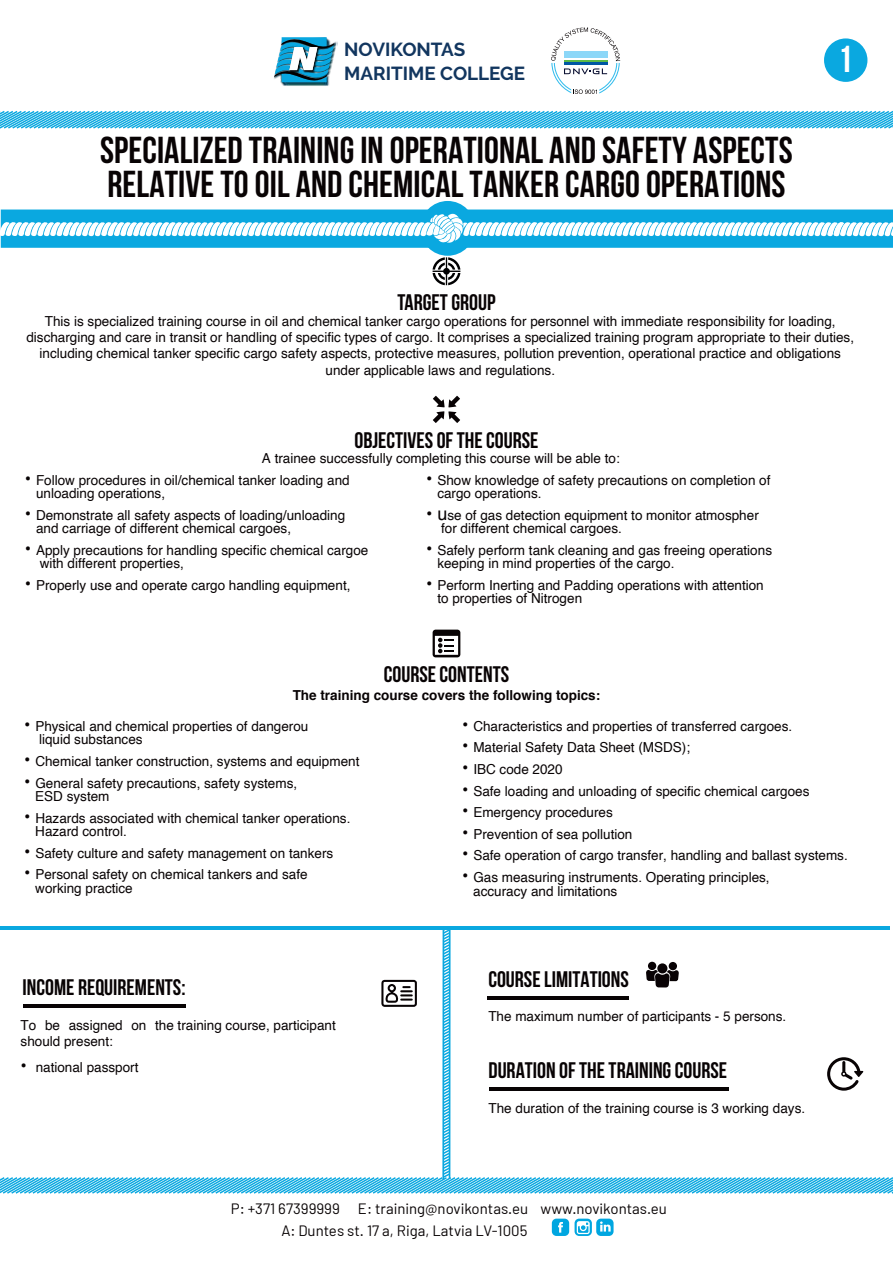
<style>
.page{position:relative;width:893px;height:1263px;background:#fff}
.page>*{position:absolute;margin:0;border:0;box-sizing:border-box;transform-origin:0 0}
.t1{font:700 37.5px/34.5px "Bebas Neue";letter-spacing:.005em;color:#080304}
.t2{font:700 37.5px "Bebas Neue";color:#fff}
.t3{font:700 22.5px "Bebas Neue";color:#080304}
.t4{font:700 18.9px/24.3px "Raleway";color:#12365f}
.t5{font:15px/22.5px "Barlow";color:#080304}
.t6{font:13.8px/13.5px "Helvetica";color:#080304}
.t7{font:700 13.8px "Helvetica";color:#080304}
.s1{font-size:18.3px}
</style>
<div class="page">
<svg style="left:433px;top:257px;width:27px;height:28px"></svg>
<svg style="left:433px;top:396px;width:27px;height:27px"></svg>
<svg style="left:433px;top:630px;width:27px;height:27px"></svg>
<svg style="left:0;top:926px;width:893px;height:268px"></svg>
<div style="left:420px;top:201px;width:55px;height:55px;background:#0aa8e0;border-radius:50%"></div>
<div style="left:1px;top:210px;width:892px;height:38px;background:#0aa8e0"></div>
<svg style="left:0;top:214px;width:893px;height:30px"></svg>
<svg style="left:0;top:111px;width:893px;height:18px;background:#5bc4e9"></svg>
<svg style="left:575px;top:1218px;width:17px;height:18px"></svg>
<svg style="left:577px;top:1221px;width:13px;height:13px"></svg>
<div style="left:552px;top:1218px;width:17px;height:18px;background:#00a6e0;border-radius:5px"></div>
<svg style="left:558px;top:1222px;width:5px;height:10px"></svg>
<div style="left:596px;top:1218px;width:18px;height:18px;background:#00a6e0;border-radius:5px"></div>
<svg style="left:600px;top:1221px;width:11px;height:10px"></svg>
<svg style="left:551px;top:28px;width:69px;height:66px"></svg>
<img style="left:334px;top:41px;width:4px;height:15px">
<svg style="left:274px;top:37px;width:60px;height:49px"></svg>
<div style="left:824px;top:38px;width:43px;height:44px;background:#0aa8e0;border-radius:50%"></div>
<h3 class="t4" style="left:344px;top:37px;width:183px">NOVIKONTAS<br>MARITIME COLLEGE</h3>
<h1 class="t2" style="left:838px;top:39px;width:16px">1</h1>
<h1 class="t1" style="left:100px;top:132px;width:694px">SPECIALIZED TRAINING IN OPERATIONAL AND SAFETY ASPECTS<br>RELATIVE TO OIL AND CHEMICAL TANKER CARGO OPERATIONS</h1>
<h2 class="t3" style="left:397px;top:290px;width:100px">TARGET GROUP</h2>
<p class="t6" style="left:26px;top:314px;width:829px;line-height:16.2px;text-align:center">This is specialized training course in oil and chemical tanker cargo operations for personnel with immediate responsibility for loading, discharging and care in transit or handling of specific types of cargo. It comprises a specialized training program appropriate to their duties, including chemical tanker specific cargo safety aspects, protective measures, pollution prevention, operational practice and obligations under applicable laws and regulations.</p>
<h2 class="t3" style="left:354px;top:428px;width:186px">OBJECTIVES OF THE COURSE</h2>
<p class="t6" style="left:262px;top:452px;width:359px">A trainee successfully completing this course will be able to:</p>
<p class="t6" style="left:36px;top:473px;width:315px;text-indent:-11px"><span class="s1">•</span> Follow procedures in oil/chemical tanker loading and unloading operations,</p>
<p class="t6" style="left:36px;top:508px;width:311px;text-indent:-11px"><span class="s1">•</span> Demonstrate all safety aspects of loading/unloading and carriage of different chemical cargoes,</p>
<p class="t6" style="left:40px;top:544px;width:330px;text-indent:-15px"><span class="s1">•</span> Apply precautions for handling specific chemical cargoe with different properties,</p>
<p class="t6" style="left:25px;top:579px;width:327px"><span class="s1">•</span> Properly use and operate cargo handling equipment,</p>
<p class="t6" style="left:437px;top:473px;width:335px;text-indent:-11px"><span class="s1">•</span> Show knowledge of safety precautions on completion of cargo operations.</p>
<p class="t6" style="left:441px;top:508px;width:319px;text-indent:-15px"><span class="s1">• u</span>se of gas detection equipment to monitor atmospher for different chemical cargoes.</p>
<p class="t6" style="left:437px;top:544px;width:336px;text-indent:-11px"><span class="s1">•</span> Safely perform tank cleaning and gas freeing operations keeping in mind properties of the cargo.</p>
<p class="t6" style="left:437px;top:579px;width:328px;text-indent:-11px"><span class="s1">•</span> Perform Inerting and Padding operations with attention to properties of Nitrogen</p>
<h2 class="t3" style="left:384px;top:662px;width:127px">COURSE CONTENTS</h2>
<p class="t7" style="left:293px;top:683px;width:309px">The training course covers the following topics:</p>
<p class="t6" style="left:39px;top:720px;width:271px;text-indent:-15px"><span class="s1">•</span> Physical and chemical properties of dangerou liquid substances</p>
<p class="t6" style="left:24px;top:755px;width:337px"><span class="s1">•</span> Chemical tanker construction, systems and equipment</p>
<p class="t6" style="left:35px;top:776px;width:263px;text-indent:-11px"><span class="s1">•</span> General safety precautions, safety systems,<br>ESD system</p>
<p class="t6" style="left:35px;top:811px;width:317px;text-indent:-11px"><span class="s1">•</span> Hazards associated with chemical tanker operations.<br>Hazard control.</p>
<p class="t6" style="left:24px;top:846px;width:311px"><span class="s1">•</span> Safety culture and safety management on tankers</p>
<p class="t6" style="left:35px;top:868px;width:274px;text-indent:-11px"><span class="s1">•</span> Personal safety on chemical tankers and safe working practice</p>
<p class="t6" style="left:462px;top:720px;width:332px"><span class="s1">•</span> Characteristics and properties of transferred cargoes.</p>
<p class="t6" style="left:462px;top:741px;width:230px"><span class="s1">•</span> Material Safety Data Sheet (MSDS);</p>
<p class="t6" style="left:462px;top:763px;width:102px"><span class="s1">•</span> IBC code 2020</p>
<p class="t6" style="left:462px;top:784px;width:349px"><span class="s1">•</span> Safe loading and unloading of specific chemical cargoes</p>
<p class="t6" style="left:462px;top:806px;width:152px"><span class="s1">•</span> Emergency procedures</p>
<p class="t6" style="left:462px;top:828px;width:172px"><span class="s1">•</span> Prevention of sea pollution</p>
<p class="t6" style="left:462px;top:849px;width:387px"><span class="s1">•</span> Safe operation of cargo transfer, handling and ballast systems.</p>
<p class="t6" style="left:473px;top:871px;width:298px;text-indent:-11px"><span class="s1">•</span> Gas measuring instruments. Operating principles, accuracy and limitations</p>
<h2 class="t3" style="left:23px;top:975px;width:164px">INCOME REQUIREMENTS:</h2>
<p class="t6" style="left:21px;top:1018px;width:317px;line-height:16.2px">To be assigned on the training course, participant should present:</p>
<p class="t6" style="left:21px;top:1061px;width:119px"><span class="s1">•</span> national passport</p>
<h2 class="t3" style="left:488px;top:967px;width:142px">COURSE LIMITATIONS</h2>
<p class="t6" style="left:488px;top:1010px;width:299px">The maximum number of participants - 5 persons.</p>
<h2 class="t3" style="left:488px;top:1058px;width:240px">DURATION OF THE TRAINING COURSE</h2>
<p class="t6" style="left:488px;top:1101px;width:318px">The duration of the training course is 3 working days.</p>
<p class="t5" style="left:281px;top:1196px;width:387px;text-indent:-51px">P: +371 67399999 E: training@novikontas.eu www.novikontas.eu<br>A: Duntes st. 17 a, Riga, Latvia LV-1005</p>
</div>
